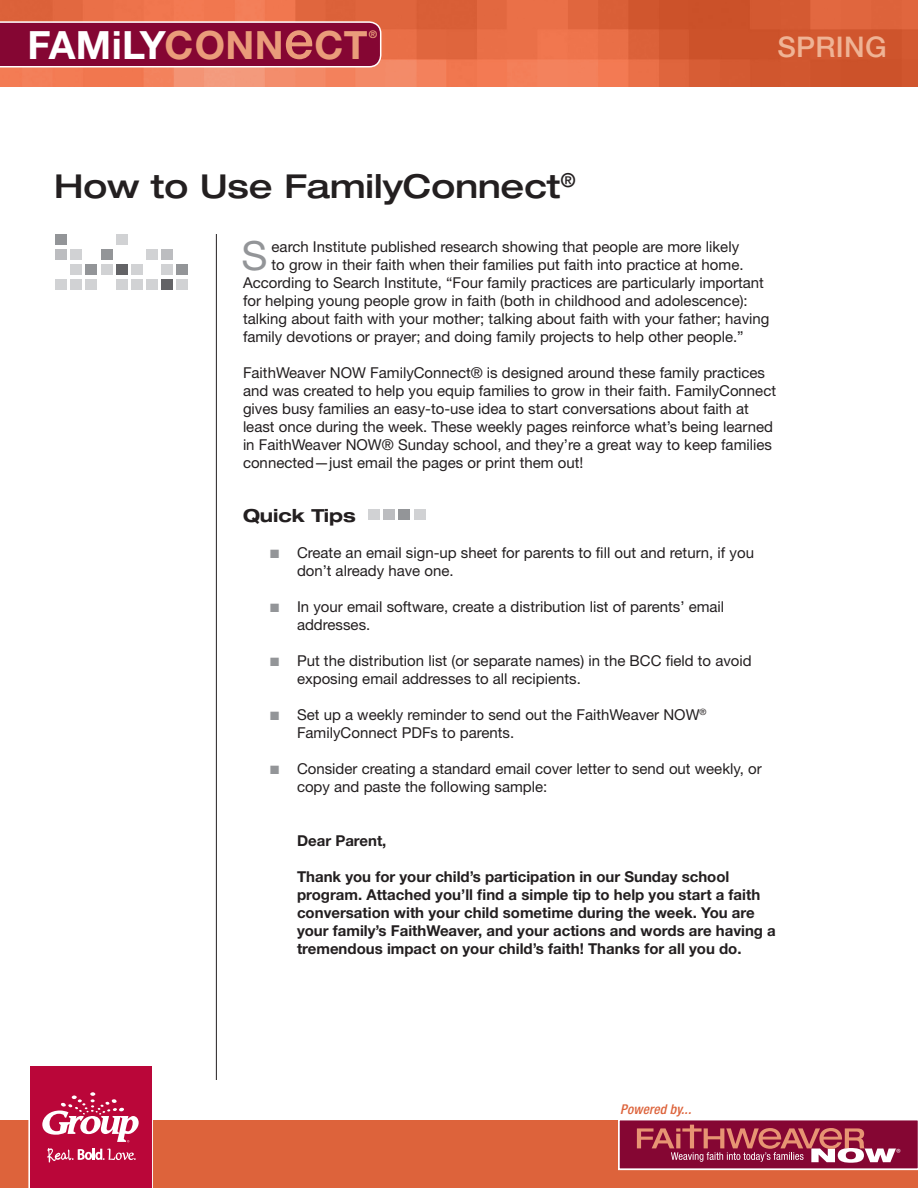
<style>
.page{position:relative;width:918px;height:1188px;background:#fff}
.page>*{position:absolute;margin:0;border:0;box-sizing:border-box;transform-origin:0 0}
.FW13_Intrograph{font:40.2px "Helvetica Neue LT Std";color:#939598}
.t1{font:700 39px "Helvetica Neue LT Std";letter-spacing:.01em;color:#fff}
.FC13_Lesson_Head{font:500 expanded 33px "Helvetica Neue LT Std";color:#231f20}
.t2{font:500 28.5px "Helvetica Neue LT Std";letter-spacing:.01em;color:#efb395}
.FW13_Subhead_3{font:700 expanded 18px "Helvetica Neue LT Std";color:#231f20}
.FW13_Bullet_Copy{font:15px/18px "Helvetica Neue LT Std";color:#231f20}
.FW13_Intrograph-2{font:15px "Helvetica Neue LT Std";color:#231f20}
.FW13_Body_Copy{font:15px/18px "Helvetica Neue LT Std";color:#231f20}
.FW13_Sidebar_Head{font:700 15px/18px "Helvetica Neue LT Std";color:#231f20}
.BkCvr_Chart_text{font:italic 500 condensed 13.5px "Helvetica Neue LT Std";letter-spacing:.01em;color:#dd633b}
.t3{font:300 12px "Myriad Pro";color:#fff}
.t4{font:700 10.5px "Helvetica Neue LT Std";color:#ea9c7a}
.s1{color:#ea9c7a}
.s2{font-weight:500;font-size:53.25px;color:#ea9c7a}
.s3{color:#939598}
</style>
<div class="page">
<hr style="left:216px;top:234px;width:1px;height:846px;background:#231f20">
<div style="left:56px;top:279px;width:11px;height:11px;background:#d1d2d4"></div>
<div style="left:71px;top:279px;width:11px;height:11px;background:#d1d2d4"></div>
<div style="left:86px;top:279px;width:11px;height:11px;background:#d1d2d4"></div>
<div style="left:116px;top:279px;width:11px;height:11px;background:#d1d2d4"></div>
<div style="left:131px;top:279px;width:11px;height:11px;background:#d1d2d4"></div>
<div style="left:146px;top:279px;width:12px;height:11px;background:#d1d2d4"></div>
<div style="left:162px;top:279px;width:11px;height:11px;background:#636366"></div>
<div style="left:71px;top:264px;width:11px;height:11px;background:#d1d2d4"></div>
<div style="left:86px;top:264px;width:11px;height:11px;background:#939598"></div>
<div style="left:101px;top:264px;width:11px;height:11px;background:#d1d2d4"></div>
<div style="left:116px;top:264px;width:11px;height:11px;background:#636366"></div>
<div style="left:131px;top:264px;width:11px;height:11px;background:#d1d2d4"></div>
<div style="left:162px;top:264px;width:11px;height:11px;background:#d1d2d4"></div>
<div style="left:56px;top:249px;width:11px;height:11px;background:#bcbdc0"></div>
<div style="left:71px;top:249px;width:11px;height:11px;background:#d1d2d4"></div>
<div style="left:176px;top:279px;width:11px;height:11px;background:#d1d2d4"></div>
<div style="left:176px;top:264px;width:11px;height:11px;background:#939598"></div>
<div style="left:101px;top:249px;width:11px;height:11px;background:#939598"></div>
<div style="left:146px;top:249px;width:12px;height:11px;background:#d1d2d4"></div>
<div style="left:162px;top:249px;width:11px;height:11px;background:#bcbdc0"></div>
<div style="left:56px;top:235px;width:11px;height:10px;background:#939598"></div>
<div style="left:116px;top:235px;width:11px;height:10px;background:#d1d2d4"></div>
<img style="left:0;top:0;width:918px;height:86px">
<svg style="left:0;top:21px;width:382px;height:47px;background:#8f1941"></svg>
<div style="left:0;top:1120px;width:918px;height:68px;background:#dd633b"></div>
<svg style="left:618px;top:1120px;width:300px;height:50px;background:#a23955"></svg>
<div style="left:414px;top:509px;width:11px;height:11px;background:#d1d2d4"></div>
<div style="left:399px;top:509px;width:11px;height:11px;background:#939598"></div>
<div style="left:384px;top:509px;width:11px;height:11px;background:#bcbdc0"></div>
<div style="left:369px;top:509px;width:11px;height:11px;background:#d1d2d4"></div>
<svg style="left:28px;top:1066px;width:125px;height:122px;background:#c32753"></svg>
<p class="t4" style="left:369px;top:27px;width:10px">®</p>
<h2 class="t1" style="left:27px;top:21px;width:342px">FAMiLY<span class="s1">CONN</span><span class="s2">e</span><span class="s1">CT</span></h2>
<h3 class="t2" style="left:778px;top:30px;width:111px">SPRING</h3>
<p class="FC13_Lesson_Head" style="left:54px;top:166px;width:523px">How to Use FamilyConnect<sup>®</sup></p>
<p class="FW13_Intrograph" style="left:242px;top:232px;width:28px">S</p>
<p class="FW13_Intrograph-2" style="left:272px;top:238px;width:469px">earch Institute published research showing that people are more likely</p>
<p class="FW13_Intrograph-2" style="left:272px;top:256px;width:474px">to grow in their faith when their families put faith into practice at home.</p>
<p class="FW13_Intrograph-2" style="left:243px;top:274px;width:522px">According to Search Institute, “Four family practices are particularly important</p>
<p class="FW13_Intrograph-2" style="left:243px;top:292px;width:506px">for helping young people grow in faith (both in childhood and adolescence):</p>
<p class="FW13_Intrograph-2" style="left:243px;top:310px;width:528px">talking about faith with your mother; talking about faith with your father; having</p>
<p class="FW13_Intrograph-2" style="left:243px;top:328px;width:502px">family devotions or prayer; and doing family projects to help other people.”</p>
<p class="FW13_Body_Copy" style="left:243px;top:363px;width:535px">FaithWeaver NOW FamilyConnect® is designed around these family practices and was created to help you equip families to grow in their faith. FamilyConnect gives busy families an easy-to-use idea to start conversations about faith at least once during the week. These weekly pages reinforce what’s being learned in FaithWeaver NOW® Sunday school, and they’re a great way to keep families connected—just email the pages or print them out!</p>
<p class="FW13_Subhead_3" style="left:243px;top:504px;width:114px">Quick Tips</p>
<p class="FW13_Bullet_Copy" style="left:297px;top:543px;width:459px;text-indent:-27px"><span class="s3">■</span> Create an email sign-up sheet for parents to fill out and return, if you don’t already have one.</p>
<p class="FW13_Bullet_Copy" style="left:297px;top:597px;width:429px;text-indent:-27px"><span class="s3">■</span> In your email software, create a distribution list of parents’ email addresses.</p>
<p class="FW13_Bullet_Copy" style="left:297px;top:651px;width:456px;text-indent:-27px"><span class="s3">■</span> Put the distribution list (or separate names) in the BCC field to avoid exposing email addresses to all recipients.</p>
<p class="FW13_Bullet_Copy" style="left:297px;top:705px;width:411px;text-indent:-27px"><span class="s3">■</span> Set up a weekly reminder to send out the FaithWeaver NOW<sup>®<br></sup>FamilyConnect PDFs to parents.</p>
<p class="FW13_Bullet_Copy" style="left:297px;top:759px;width:466px;text-indent:-27px"><span class="s3">■</span> Consider creating a standard email cover letter to send out weekly, or copy and paste the following sample:</p>
<p class="FW13_Sidebar_Head" style="left:297px;top:831px;width:91px">Dear Parent,</p>
<p class="FW13_Sidebar_Head" style="left:297px;top:867px;width:480px">Thank you for your child’s participation in our Sunday school program. Attached you’ll find a simple tip to help you start a faith conversation with your child sometime during the week. You are your family’s FaithWeaver, and your actions and words are having a tremendous impact on your child’s faith! Thanks for all you do.</p>
<p class="BkCvr_Chart_text" style="left:620px;top:1102px;width:72px">Powered by...</p>
<p class="t3" style="left:896px;top:1146px;width:6px">®</p>
</div>
